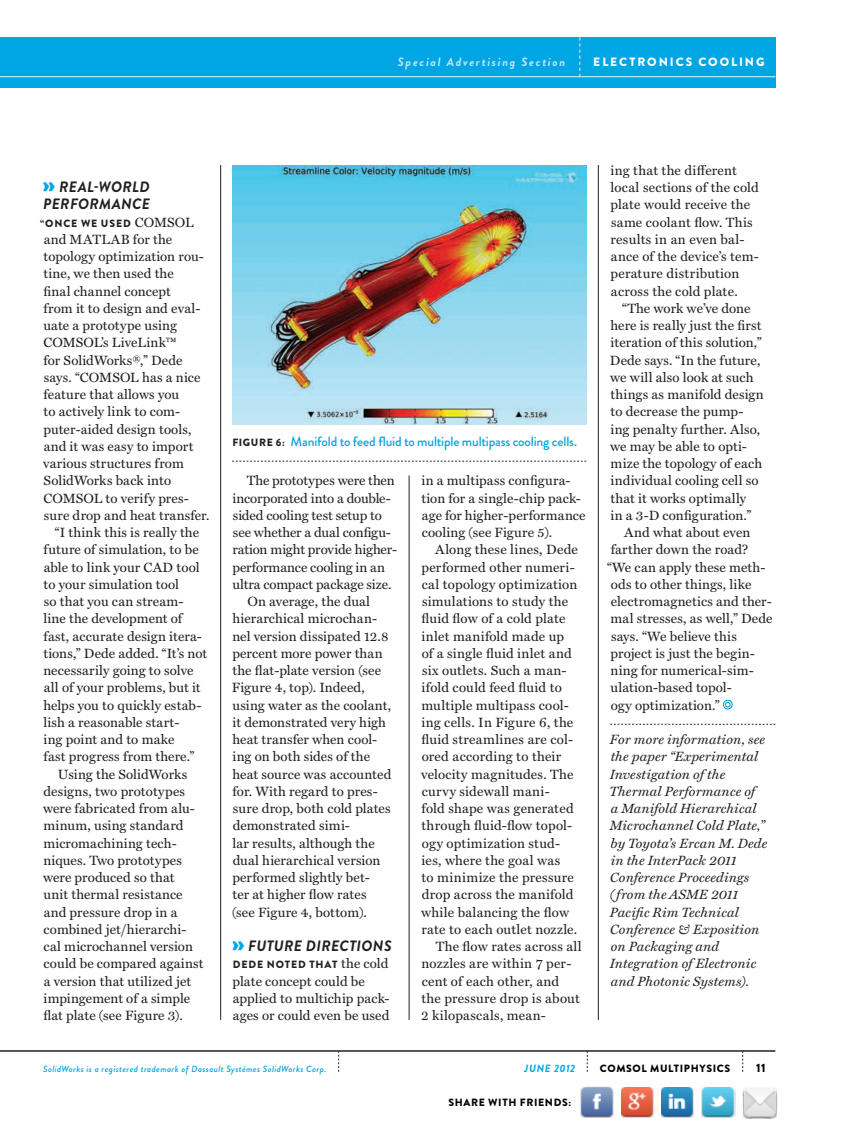
<style>
.page{position:relative;width:851px;height:1134px;background:#fff}
.page>*{position:absolute;margin:0;border:0;box-sizing:border-box;transform-origin:0 0}
._0Normal-left{font:italic 700 15px/17.2px "Brandon Grotesque";letter-spacing:.02em;color:#231f20}
._0Normal-left-2{font:13.5px/17.2px "Miller Text";letter-spacing:.01em;color:#231f20}
._0Normal-left-3{font:italic 13.5px/17.2px "Miller Text";letter-spacing:.015em;color:#231f20}
._0Normal-left-4{font:500 13.5px "Brandon Grotesque";letter-spacing:-.015em;color:#00a6e4}
._0Normal-left-5{font:italic 700 12px "Brandon Grotesque";letter-spacing:.145em;color:#b9e5fa}
._0Normal-left-6{font:900 12px "Brandon Grotesque";letter-spacing:.16em;color:#fff}
._9footer-left{font:900 12px "Brandon Grotesque";color:#000}
._0Normal-left-7{font:900 10.5px "Brandon Grotesque";letter-spacing:.085em;color:#231f20}
._9footer-left-2{font:900 10.5px "Brandon Grotesque";letter-spacing:.06em;color:#000}
._9footer-left-3{font:italic 700 10.5px "Brandon Grotesque";letter-spacing:.05em;color:#00a6e4}
._9footer-left-4{font:italic 500 9px "Brandon Grotesque";letter-spacing:.04em;color:#00a6e4}
.s1{font-weight:900;font-style:normal;font-size:25.5px;color:#00a6e4}
.s2{font-family:"Miller Text";font-weight:400;font-size:13.5px}
.s3{font-weight:900;font-size:10.5px;color:#231f20}
</style>
<div class="page">
<div style="left:0;top:38px;width:775px;height:50px;background:#00a6e4"></div>
<hr style="left:0;top:76px;width:775px;height:1px;background:#ecf3f7">
<hr style="left:0;top:1050px;width:775px;height:2px;background:#231f20">
<svg style="left:742px;top:1051px;width:1px;height:21px"></svg>
<svg style="left:587px;top:1051px;width:1px;height:21px"></svg>
<svg style="left:338px;top:1052px;width:1px;height:20px"></svg>
<hr style="left:220px;top:165px;width:1px;height:855px;background:#231f20">
<hr style="left:409px;top:476px;width:1px;height:544px;background:#231f20">
<hr style="left:598px;top:165px;width:1px;height:855px;background:#231f20">
<svg style="left:610px;top:724px;width:165px;height:1px"></svg>
<div style="left:722px;top:700px;width:10px;height:9px;border:1px solid #00a6e4;border-radius:50%"></div>
<svg style="left:724px;top:702px;width:6px;height:6px"></svg>
<svg style="left:232px;top:461px;width:354px;height:1px"></svg>
<img style="left:232px;top:165px;width:354px;height:259px">
<svg style="left:579px;top:38px;width:1px;height:39px"></svg>
<img style="left:580px;top:1086px;width:34px;height:32px">
<img style="left:622px;top:1087px;width:31px;height:31px">
<img style="left:661px;top:1087px;width:32px;height:31px">
<img style="left:701px;top:1087px;width:34px;height:31px">
<img style="left:742px;top:1087px;width:35px;height:32px">
<p class="_0Normal-left-5" style="left:398px;top:53px;width:169px">Special Advertising Section</p>
<p class="_0Normal-left-6" style="left:593px;top:53px;width:173px">ELECTRONICS COOLING</p>
<p class="_0Normal-left" style="left:43px;top:178px;width:109px"><span class="s1">»</span> REAL-WORLD<br>PERFORMANCE</p>
<p class="_0Normal-left-7" style="left:40px;top:215px;width:155px">“ONCE WE USED <span class="s2">COMSOL</span></p>
<p class="_0Normal-left-2" style="left:43px;top:231px;width:168px">and MATLAB for the topology optimization rou&shy;tine, we then used the<br>final channel concept<br>from it to design and eval&shy;uate a prototype using<br>COMSOL’s LiveLink™<br>for SolidWorks®,” Dede says. “COMSOL has a nice feature that allows you<br>to actively link to com&shy;puter-aided design tools, and it was easy to import various structures from<br>SolidWorks back into<br>COMSOL to verify pres&shy;sure drop and heat transfer.</p>
<p class="_0Normal-left-2" style="left:43px;top:524px;width:165px;text-indent:12px">“I think this is really the future of simulation, to be able to link your CAD tool to your simulation tool<br>so that you can stream&shy;line the development of fast, accurate design itera&shy;tions,” Dede added. “It’s not necessarily going to solve all of your problems, but it helps you to quickly estab&shy;lish a reasonable start-<br>ing point and to make<br>fast progress from there.”</p>
<p class="_0Normal-left-2" style="left:43px;top:766px;width:162px;text-indent:15px">Using the SolidWorks designs, two prototypes were fabricated from alu&shy;minum, using standard micromachining tech&shy;niques. Two prototypes were produced so that<br>unit thermal resistance and pressure drop in a combined jet/hierarchi&shy;cal microchannel version could be compared against a version that utilized jet impingement of a simple flat plate (see Figure 3).</p>
<p class="_0Normal-left-4" style="left:232px;top:432px;width:346px"><span class="s3">FIGURE 6:</span> Manifold to feed fluid to multiple multipass cooling cells.</p>
<p class="_0Normal-left-2" style="left:421px;top:472px;width:165px">in a multipass configura&shy;tion for a single-chip pack&shy;age for higher-performance cooling (see Figure 5).</p>
<p class="_0Normal-left-2" style="left:421px;top:541px;width:158px;text-indent:14px">Along these lines, Dede performed other numeri&shy;cal topology optimization simulations to study the fluid flow of a cold plate inlet manifold made up of a single fluid inlet and six outlets. Such a man&shy;ifold could feed fluid to multiple multipass cool&shy;ing cells. In Figure 6, the fluid streamlines are col&shy;ored according to their velocity magnitudes. The curvy sidewall mani-<br>fold shape was generated through fluid-flow topol&shy;ogy optimization stud&shy;ies, where the goal was<br>to minimize the pressure drop across the manifold while balancing the flow rate to each outlet nozzle.</p>
<p class="_0Normal-left-2" style="left:421px;top:938px;width:162px;text-indent:15px">The flow rates across all nozzles are within 7 per&shy;cent of each other, and<br>the pressure drop is about<br>2 kilopascals, mean-</p>
<p class="_0Normal-left-2" style="left:232px;top:472px;width:166px;text-indent:14px">The prototypes were then incorporated into a double&shy;sided cooling test setup to see whether a dual configu&shy;ration might provide higher&shy;performance cooling in an ultra compact package size.</p>
<p class="_0Normal-left-2" style="left:232px;top:593px;width:161px;text-indent:15px">On average, the dual hierarchical microchan&shy;nel version dissipated 12.8 percent more power than the flat-plate version (see<br>Figure 4, top). Indeed, using water as the coolant, it demonstrated very high heat transfer when cool&shy;ing on both sides of the heat source was accounted for. With regard to pres&shy;sure drop, both cold plates demonstrated simi-<br>lar results, although the dual hierarchical version performed slightly bet-<br>ter at higher flow rates (see Figure 4, bottom).</p>
<p class="_0Normal-left" style="left:232px;top:937px;width:161px"><span class="s1">»</span> FUTURE DIRECTIONS</p>
<p class="_0Normal-left-7" style="left:233px;top:957px;width:157px">DEDE NOTED THAT <span class="s2">the cold</span></p>
<p class="_0Normal-left-2" style="left:232px;top:973px;width:159px">plate concept could be applied to multichip pack&shy;ages or could even be used</p>
<p class="_0Normal-left-2" style="left:610px;top:162px;width:150px">ing that the different local sections of the cold plate would receive the same coolant flow. This results in an even bal&shy;ance of the device’s tem&shy;perature distribution across the cold plate.</p>
<p class="_0Normal-left-2" style="left:610px;top:300px;width:155px;text-indent:12px">“The work we’ve done here is really just the first iteration of this solution,”<br>Dede says. “In the future, we will also look at such things as manifold design to decrease the pump&shy;ing penalty further. Also, we may be able to opti&shy;mize the topology of each individual cooling cell so that it works optimally<br>in a 3-D configuration.”</p>
<p class="_0Normal-left-2" style="left:607px;top:524px;width:167px;text-indent:17px">And what about even farther down the road? “We can apply these meth&shy;ods to other things, like electromagnetics and ther&shy;mal stresses, as well,” Dede says. “We believe this project is just the begin&shy;ning for numerical-sim&shy;ulation-based topol-<br>ogy optimization.”</p>
<p class="_0Normal-left-3" style="left:609px;top:731px;width:159px">For more information, see the paper “Experimental<br>Investigation of the<br>Thermal Performance of<br>a Manifold Hierarchical<br>Microchannel Cold Plate,” by Toyota’s Ercan M. Dede in the InterPack 2011<br>Conference Proceedings (from the ASME 2011<br>Pacific Rim Technical<br>Conference &amp; Exposition on Packaging and<br>Integration of Electronic and Photonic Systems).</p>
<p class="_9footer-left-4" style="left:43px;top:1062px;width:284px">SolidWorks is a registered trademark of Dassault Systèmes SolidWorks Corp.</p>
<p class="_9footer-left-3" style="left:524px;top:1061px;width:52px">JUNE 2012</p>
<p class="_9footer-left-2" style="left:599px;top:1061px;width:132px">COMSOL MULTIPHYSICS</p>
<p class="_9footer-left" style="left:756px;top:1059px;width:11px">11</p>
<p class="_9footer-left-2" style="left:448px;top:1095px;width:124px">SHARE WITH FRIENDS:</p>
</div>
